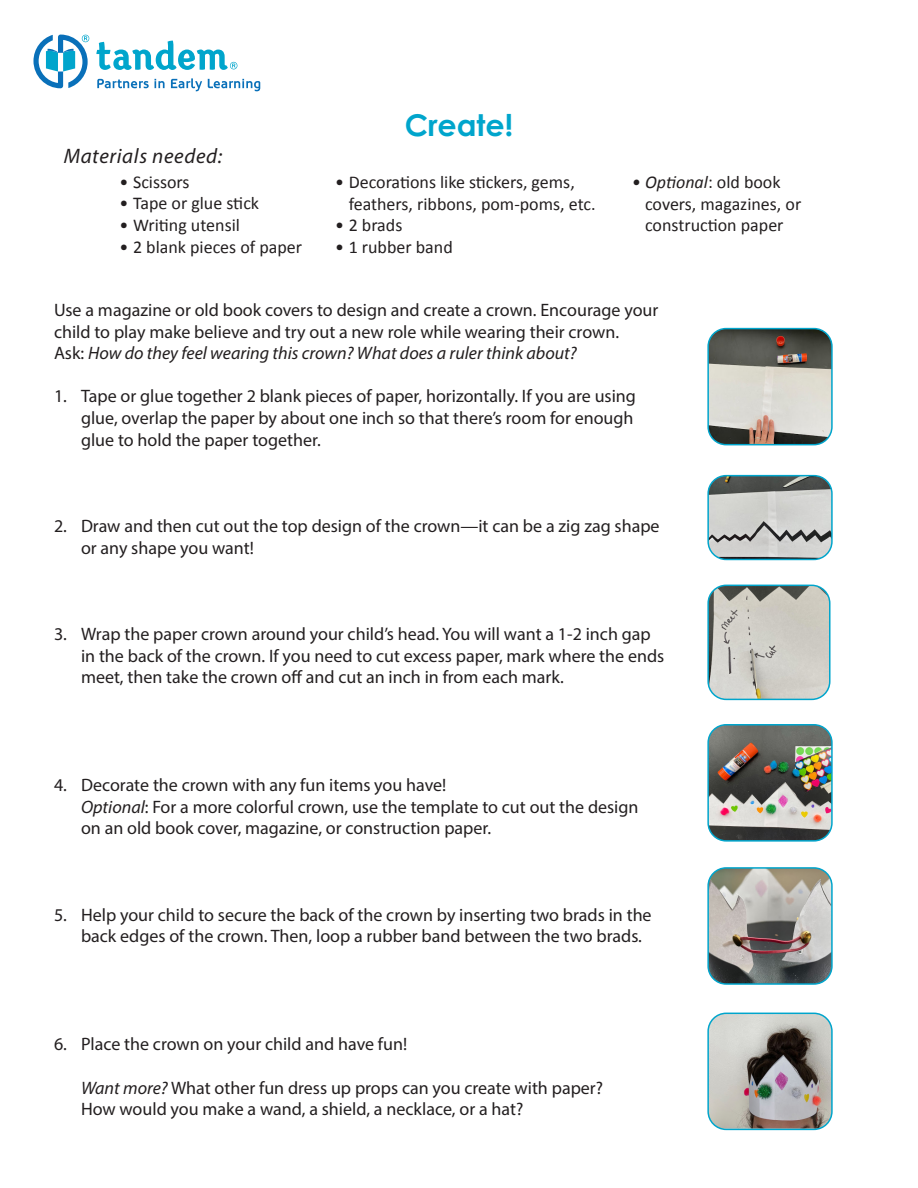
<style>
.page{position:relative;width:918px;height:1188px;background:#fff}
.page>*{position:absolute;margin:0;border:0;box-sizing:border-box;transform-origin:0 0}
.t1{font:700 30px "Century Gothic Pro";color:#00a5cc}
.t2{font:italic 21px "Myriad Pro";letter-spacing:.03em;color:#231f20}
.t3{font:18px/21.6px "Myriad Pro";color:#231f20}
.t4{font:18px/21.6px "Calibri";color:#231f20}
.s1{font-style:italic}
</style>
<div class="page">
<svg style="left:97px;top:79px;width:52px;height:9px"></svg>
<svg style="left:155px;top:79px;width:10px;height:9px"></svg>
<svg style="left:171px;top:78px;width:31px;height:13px"></svg>
<svg style="left:208px;top:79px;width:52px;height:12px"></svg>
<svg style="left:33px;top:35px;width:56px;height:53px"></svg>
<svg style="left:96px;top:41px;width:141px;height:29px"></svg>
<img style="left:710px;top:329px;width:120px;height:116px">
<div style="left:707px;top:328px;width:126px;height:117px;border:2px solid #00a5cc;border-radius:18px"></div>
<img style="left:710px;top:476px;width:120px;height:83px">
<div style="left:707px;top:475px;width:126px;height:85px;border:2px solid #00a5cc;border-radius:18px"></div>
<img style="left:710px;top:585px;width:118px;height:114px">
<div style="left:707px;top:585px;width:124px;height:115px;border:2px solid #00a5cc;border-radius:18px"></div>
<img style="left:710px;top:727px;width:120px;height:112px">
<div style="left:707px;top:724px;width:126px;height:118px;border:2px solid #00a5cc;border-radius:18px"></div>
<img style="left:710px;top:870px;width:120px;height:112px">
<div style="left:707px;top:867px;width:126px;height:118px;border:2px solid #00a5cc;border-radius:18px"></div>
<img style="left:710px;top:1013px;width:120px;height:116px">
<div style="left:707px;top:1013px;width:126px;height:117px;border:2px solid #00a5cc;border-radius:18px"></div>
<p class="t2" style="left:64px;top:143px;width:160px">Materials needed:</p>
<p class="t4" style="left:120px;top:171px;width:72px">• Scissors</p>
<p class="t4" style="left:120px;top:192px;width:141px">• Tape or glue stick</p>
<p class="t4" style="left:120px;top:214px;width:122px">• Writing utensil</p>
<p class="t4" style="left:120px;top:235px;width:184px">• 2 blank pieces of paper</p>
<p class="t1" style="left:405px;top:107px;width:110px">Create!</p>
<p class="t4" style="left:349px;top:171px;width:248px;text-indent:-14px">• Decorations like stickers, gems, feathers, ribbons, pom-poms, etc.</p>
<p class="t4" style="left:335px;top:214px;width:69px">• 2 brads</p>
<p class="t4" style="left:335px;top:236px;width:119px">• 1 rubber band</p>
<p class="t4" style="left:645px;top:171px;width:158px;text-indent:-14px"><span class="s1">• Optional</span>: old book covers, magazines, or construction paper</p>
<p class="t3" style="left:54px;top:299px;width:606px">Use a magazine or old book covers to design and create a crown. Encourage your child to play make believe and try out a new role while wearing their crown.<br>Ask: <span class="s1">How do they feel wearing this crown? What does a ruler think about?</span></p>
<p class="t3" style="left:81px;top:385px;width:556px;text-indent:-27px">1. Tape or glue together 2 blank pieces of paper, horizontally. If you are using glue, overlap the paper by about one inch so that there’s room for enough glue to hold the paper together.</p>
<p class="t3" style="left:81px;top:515px;width:580px;text-indent:-27px">2. Draw and then cut out the top design of the crown—it can be a zig zag shape or any shape you want!</p>
<p class="t3" style="left:81px;top:623px;width:585px;text-indent:-27px">3. Wrap the paper crown around your child’s head. You will want a 1-2 inch gap in the back of the crown. If you need to cut excess paper, mark where the ends meet, then take the crown off and cut an inch in from each mark.</p>
<p class="t3" style="left:81px;top:774px;width:559px;text-indent:-27px">4. Decorate the crown with any fun items you have!<br><span class="s1">Optional</span>: For a more colorful crown, use the template to cut out the design on an old book cover, magazine, or construction paper.</p>
<p class="t3" style="left:81px;top:904px;width:572px;text-indent:-27px">5. Help your child to secure the back of the crown by inserting two brads in the back edges of the crown. Then, loop a rubber band between the two brads.</p>
<p class="t3" style="left:54px;top:1033px;width:355px">6. Place the crown on your child and have fun!</p>
<p class="t3" style="left:81px;top:1076px;width:524px"><span class="s1">Want more?</span> What other fun dress up props can you create with paper?<br>How would you make a wand, a shield, a necklace, or a hat?</p>
</div>
